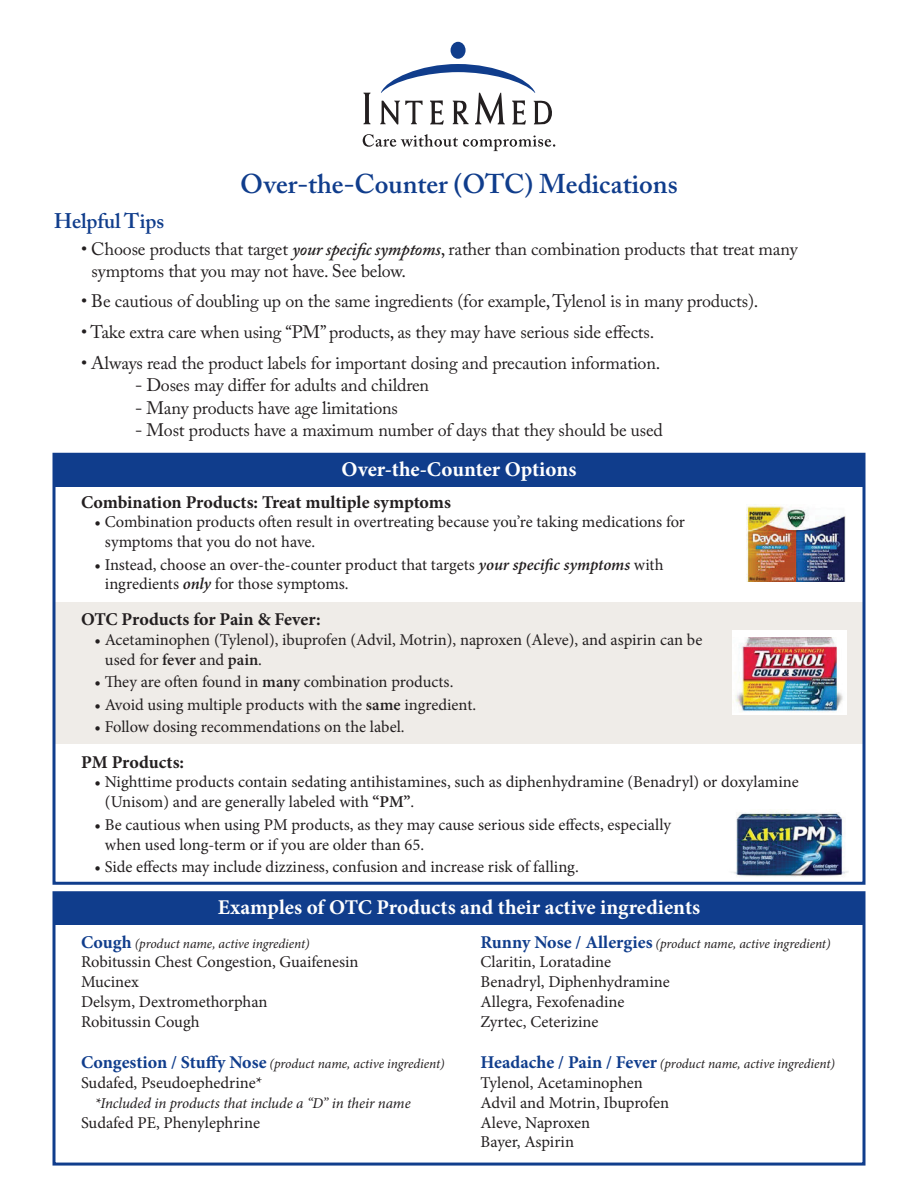
<style>
.page{position:relative;width:918px;height:1188px;background:#fff}
.page>*{position:absolute;margin:0;border:0;box-sizing:border-box;transform-origin:0 0}
.t1{font:600 27px "Adobe Caslon Pro";color:#103d8c}
.t2{font:700 21px "Minion Pro";color:#fff}
.t3{font:600 21px "Adobe Caslon Pro";color:#103d8c}
.t4{font:18px/21.6px "Adobe Caslon Pro";letter-spacing:-.01em;color:#231f20}
.t5{font:700 18px "Minion Pro";letter-spacing:-.005em;color:#231f20}
.t6{font:700 18px "Calibri";color:#231f20}
.t7{font:16.5px/19.8px "Minion Pro";color:#231f20}
.t8{font:italic 15px "Minion Pro";letter-spacing:-.01em;color:#231f20}
.t9{font:italic 13.5px "Minion Pro";letter-spacing:-.005em;color:#231f20}
.s1{font-weight:600;font-style:italic}
.s2{font-weight:600}
.s3{font-weight:700;font-style:normal;font-size:18px;color:#103d8c}
</style>
<div class="page">
<div style="left:54px;top:602px;width:810px;height:142px;background:#efece8"></div>
<div style="left:52px;top:453px;width:814px;height:432px;border:3px solid #103d8c"></div>
<div style="left:451px;top:42px;width:15px;height:17px;background:#103d8c;border-radius:50%"></div>
<svg style="left:380px;top:64px;width:172px;height:61px"></svg>
<svg style="left:363px;top:93px;width:8px;height:31px"></svg>
<svg style="left:363px;top:134px;width:192px;height:17px"></svg>
<div style="left:54px;top:454px;width:810px;height:33px;background:#103d8c"></div>
<img style="left:746px;top:504px;width:100px;height:78px">
<div style="left:732px;top:630px;width:115px;height:85px;background:#fff"></div>
<img style="left:733px;top:638px;width:110px;height:74px">
<img style="left:733px;top:811px;width:116px;height:66px">
<div style="left:52px;top:891px;width:814px;height:275px;border:3px solid #103d8c"></div>
<div style="left:54px;top:893px;width:810px;height:32px;background:#103d8c"></div>
<p class="t3" style="left:54px;top:208px;width:112px">Helpful Tips</p>
<h1 class="t1" style="left:240px;top:168px;width:439px">Over-the-Counter (OTC) Medications</h1>
<p class="t4" style="left:92px;top:238px;width:707px;text-indent:-11px">• Choose products that target <span class="s1">your specific symptoms</span>, rather than combination products that treat many symptoms that you may not have. See below.</p>
<p class="t4" style="left:81px;top:290px;width:679px">• Be cautious of doubling up on the same ingredients (for example, Tylenol is in many products).</p>
<p class="t4" style="left:81px;top:321px;width:575px">• Take extra care when using “PM” products, as they may have serious side effects.</p>
<p class="t4" style="left:81px;top:352px;width:581px">• Always read the product labels for important dosing and precaution information.</p>
<p class="t4" style="left:135px;top:374px;width:296px">- Doses may differ for adults and children</p>
<p class="t4" style="left:135px;top:397px;width:265px">- Many products have age limitations</p>
<p class="t4" style="left:135px;top:419px;width:529px">- Most products have a maximum number of days that they should be used</p>
<p class="t2" style="left:342px;top:454px;width:236px">Over-the-Counter Options</p>
<p class="t5" style="left:81px;top:489px;width:371px">Combination Products: Treat multiple symptoms</p>
<p class="t7" style="left:105px;top:512px;width:582px;text-indent:-10px">• Combination products often result in overtreating because you’re taking medications for symptoms that you do not have.</p>
<p class="t7" style="left:105px;top:555px;width:560px;text-indent:-10px">• Instead, choose an over-the-counter product that targets <span class="s1">your specific symptoms</span> with ingredients <span class="s1">only</span> for those symptoms.</p>
<p class="t5" style="left:81px;top:607px;width:241px">OTC Products for Pain &amp; Fever:</p>
<p class="t7" style="left:105px;top:630px;width:599px;text-indent:-10px">• Acetaminophen (Tylenol), ibuprofen (Advil, Motrin), naproxen (Aleve), and aspirin can be used for <span class="s2">fever</span> and <span class="s2">pain</span>.</p>
<p class="t7" style="left:95px;top:672px;width:360px">• They are often found in <span class="s2">many</span> combination products.</p>
<p class="t7" style="left:95px;top:695px;width:383px">• Avoid using multiple products with the <span class="s2">same</span> ingredient.</p>
<p class="t7" style="left:95px;top:717px;width:312px">• Follow dosing recommendations on the label.</p>
<p class="t5" style="left:81px;top:749px;width:105px">PM Products:</p>
<p class="t7" style="left:105px;top:772px;width:695px;text-indent:-10px">• Nighttime products contain sedating antihistamines, such as diphenhydramine (Benadryl) or doxylamine (Unisom) and are generally labeled with <span class="s2">“PM”</span>.</p>
<p class="t7" style="left:105px;top:815px;width:568px;text-indent:-10px">• Be cautious when using PM products, as they may cause serious side effects, especially when used long-term or if you are older than 65.</p>
<p class="t7" style="left:94px;top:857px;width:486px">• Side effects may include dizziness, confusion and increase risk of falling.</p>
<p class="t2" style="left:218px;top:893px;width:484px">Examples of OTC Products and their active ingredients</p>
<p class="t9" style="left:81px;top:934px;width:230px"><span class="s3">Cough</span> (product name, active ingredient)</p>
<p class="t7" style="left:81px;top:952px;width:279px">Robitussin Chest Congestion, Guaifenesin<br>Mucinex<br>Delsym, Dextromethorphan<br>Robitussin Cough</p>
<p class="t9" style="left:81px;top:1055px;width:365px"><span class="s3">Congestion / Stuffy Nose</span> (product name, active ingredient)</p>
<p class="t7" style="left:81px;top:1073px;width:183px">Sudafed, Pseudoephedrine*</p>
<p class="t8" style="left:95px;top:1093px;width:317px">*Included in products that include a “D” in their name</p>
<p class="t7" style="left:81px;top:1112px;width:181px">Sudafed PE, Phenylephrine</p>
<p class="t6" style="left:750px;top:923px;width:109px">Product Name</p>
<p class="t9" style="left:481px;top:934px;width:352px"><span class="s3">Runny Nose / Allergies</span> (product name, active ingredient)</p>
<p class="t7" style="left:481px;top:952px;width:191px">Claritin, Loratadine<br>Benadryl, Diphenhydramine<br>Allegra, Fexofenadine<br>Zyrtec, Ceterizine</p>
<p class="t9" style="left:481px;top:1055px;width:356px"><span class="s3">Headache / Pain / Fever</span> (product name, active ingredient)</p>
<p class="t7" style="left:481px;top:1073px;width:190px">Tylenol, Acetaminophen<br>Advil and Motrin, Ibuprofen<br>Aleve, Naproxen<br>Bayer, Aspirin</p>
</div>
